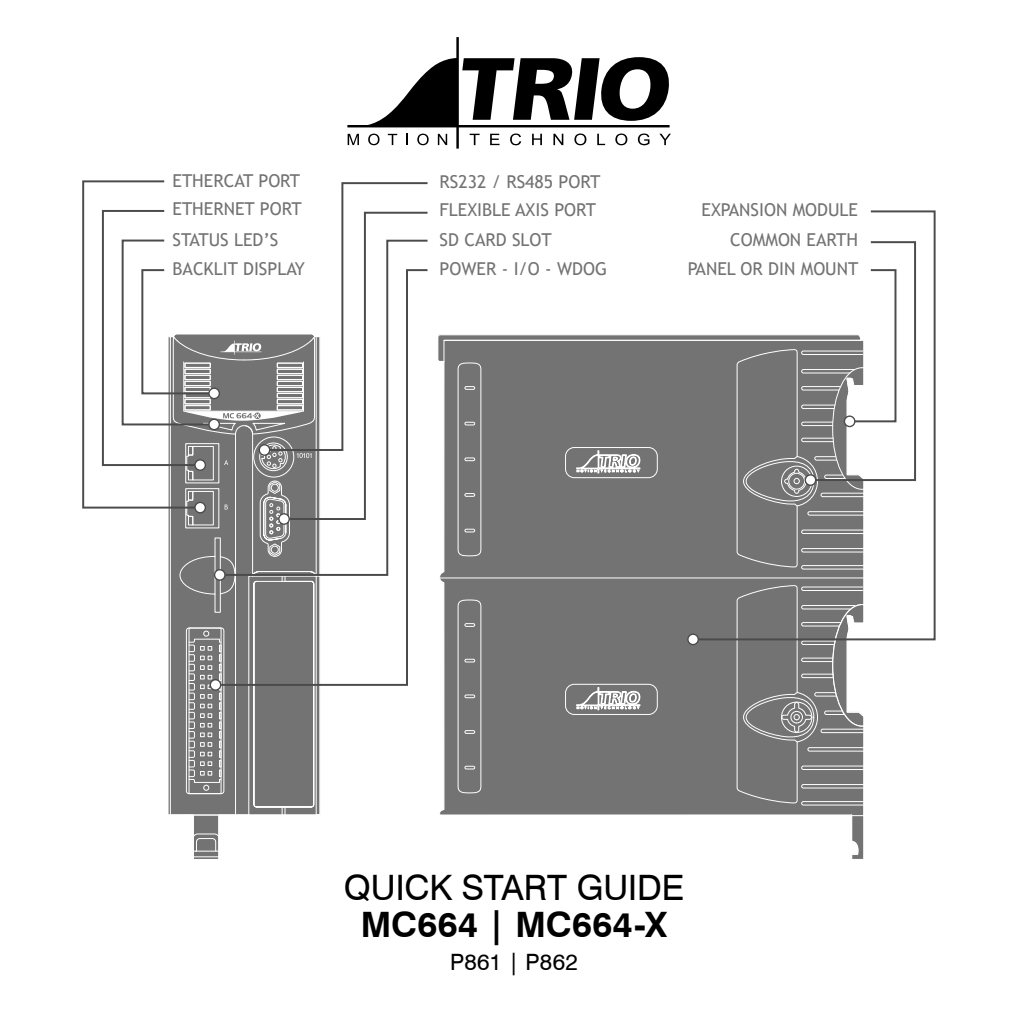
<style>
.page{position:relative;width:1028px;height:1028px;background:#fff}
.page>*{position:absolute;margin:0;border:0;box-sizing:border-box;transform-origin:0 0}
.t1{font:35px "Swiss 721 BT";color:#000}
.t2{font:700 35px "Swiss 721 BT";letter-spacing:.01em;color:#000}
.t3{font:22.5px "Swiss 721 BT";letter-spacing:.015em;color:#000}
.t4{font:17.75px/30.2px "Trebuchet MS";color:#737373}
</style>
<div class="page">
<svg style="left:347px;top:37px;width:324px;height:112px"></svg>
<svg style="left:195px;top:816px;width:22px;height:42px"></svg>
<div style="left:193px;top:814px;width:26px;height:46px;border:1px solid #fff"></div>
<div style="left:441px;top:570px;width:423px;height:245px;background:#737373"></div>
<svg style="left:457px;top:599px;width:24px;height:194px;background:#808080"></svg>
<hr style="left:439px;top:577px;width:425px;height:1px;background:#fff">
<svg style="left:851px;top:814px;width:13px;height:45px"></svg>
<svg style="left:576px;top:680px;width:65px;height:33px"></svg>
<div style="left:565px;top:684px;width:92px;height:31px;border:1px solid #fff;border-radius:9px"></div>
<svg style="left:736px;top:641px;width:128px;height:164px;background:#888"></svg>
<svg style="left:193px;top:833px;width:26px;height:24px"></svg>
<svg style="left:438px;top:334px;width:253px;height:236px;background:#7a7a7a"></svg>
<svg style="left:691px;top:210px;width:245px;height:431px"></svg>
<svg style="left:687px;top:633px;width:12px;height:12px"></svg>
<svg style="left:320px;top:577px;width:88px;height:109px"></svg>
<svg style="left:320px;top:521px;width:88px;height:56px"></svg>
<svg style="left:320px;top:452px;width:88px;height:69px"></svg>
<svg style="left:320px;top:182px;width:108px;height:270px"></svg>
<svg style="left:82px;top:180px;width:238px;height:635px"></svg>
<p class="t4" style="left:172px;top:166px;width:129px">ETHERCAT PORT</p>
<p class="t4" style="left:439px;top:167px;width:162px">RS232 / RS485 PORT</p>
<p class="t4" style="left:172px;top:194px;width:131px">ETHERNET PORT<br>STATUS LED’S</p>
<p class="t4" style="left:439px;top:195px;width:158px">FLEXIBLE AXIS PORT</p>
<p class="t4" style="left:439px;top:224px;width:114px">SD CARD SLOT</p>
<p class="t4" style="left:701px;top:195px;width:158px">EXPANSION MODULE</p>
<p class="t4" style="left:730px;top:224px;width:129px">COMMON EARTH</p>
<p class="t4" style="left:172px;top:254px;width:134px">BACKLIT DISPLAY</p>
<p class="t4" style="left:439px;top:254px;width:169px">POWER - I/O - WDOG</p>
<p class="t4" style="left:687px;top:254px;width:172px">PANEL OR DIN MOUNT</p>
<h1 class="t1" style="left:344px;top:866px;width:342px">QUICK START GUIDE</h1>
<h1 class="t2" style="left:361px;top:903px;width:308px">MC664 | MC664-X</h1>
<p class="t3" style="left:450px;top:948px;width:129px">P861 | P862</p>
</div>
